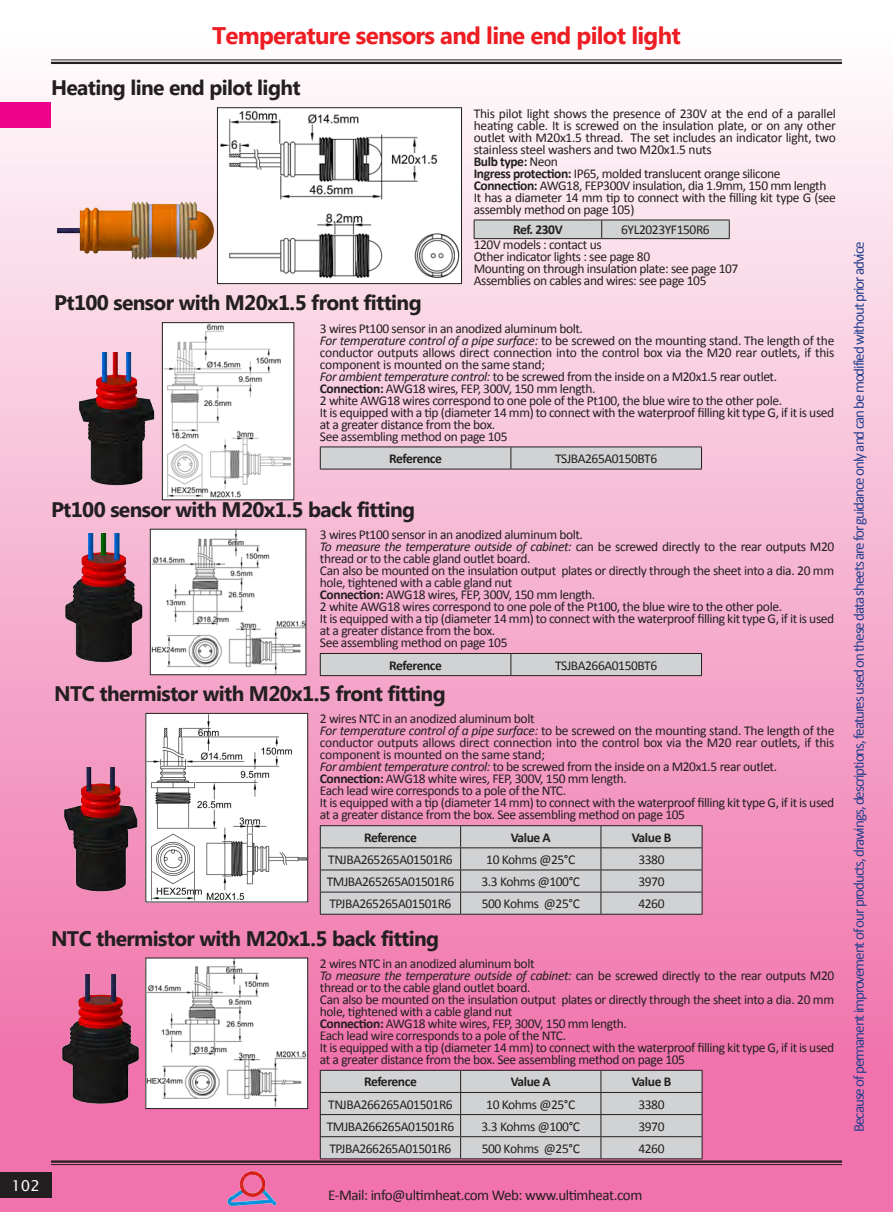
<style>
.page{position:relative;width:893px;height:1212px;background:#fff}
.page>*{position:absolute;margin:0;border:0;box-sizing:border-box;transform-origin:0 0}
.t1{font:700 24px "Microsoft New Tai Lue";letter-spacing:-.03em;color:#ee1d23}
.t2{font:700 21px "Microsoft New Tai Lue";letter-spacing:-.03em;color:#231f20}
.t3{font:15px "Calibri";letter-spacing:-.07em;color:#253f8e}
.t4{font:15px "Calibri";letter-spacing:-.03em;color:#231f20}
.t5{font:15px "Lucida Sans Unicode";color:#fff}
.t6{font:13.5px/12px "Calibri";letter-spacing:-.03em;color:#231f20}
.t7{font:700 13.5px "Calibri";letter-spacing:-.03em;color:#231f20}
.s1{font-weight:700}
.s2{font-style:italic}
</style>
<div class="page">
<div style="left:0;top:0;width:893px;height:1212px;background:linear-gradient(to bottom,#fefffe,#ee63a2)"></div>
<div style="left:0;top:1172px;width:51px;height:25px;background:#231f20"></div>
<div style="left:0;top:102px;width:51px;height:26px;background:#ed028c"></div>
<hr style="left:51px;top:1160px;width:791px;height:3px;background:#231f20">
<hr style="left:51px;top:1164px;width:791px;height:1px;background:#231f20">
<hr style="left:51px;top:60px;width:791px;height:1px;background:#231f20">
<hr style="left:51px;top:62px;width:791px;height:2px;background:#231f20">
<img style="left:223px;top:1158px;width:61px;height:54px">
<img style="left:57px;top:192px;width:160px;height:77px">
<img style="left:219px;top:109px;width:241px;height:173px">
<div style="left:217px;top:107px;width:245px;height:177px;border:1px solid #231f20"></div>
<svg style="left:474px;top:220px;width:256px;height:18px;background:#cacbcd"></svg>
<hr style="left:474px;top:238px;width:128px;height:1px;background:#231f20">
<hr style="left:602px;top:238px;width:128px;height:1px;background:#231f20">
<img style="left:71px;top:352px;width:88px;height:140px">
<img style="left:164px;top:324px;width:128px;height:174px">
<div style="left:162px;top:322px;width:132px;height:178px;border:1px solid #231f20"></div>
<hr style="left:320px;top:446px;width:191px;height:1px;background:#231f20">
<hr style="left:511px;top:446px;width:191px;height:1px;background:#231f20">
<svg style="left:320px;top:447px;width:382px;height:22px;background:#c8c9cb"></svg>
<hr style="left:320px;top:469px;width:191px;height:1px;background:#231f20">
<hr style="left:511px;top:469px;width:191px;height:1px;background:#231f20">
<img style="left:59px;top:533px;width:88px;height:134px">
<img style="left:152px;top:531px;width:152px;height:142px">
<div style="left:150px;top:529px;width:156px;height:146px;border:1px solid #231f20"></div>
<div style="left:320px;top:653px;width:382px;height:22px;background:#d1d2d4"></div>
<hr style="left:320px;top:675px;width:191px;height:1px;background:#231f20">
<hr style="left:511px;top:675px;width:191px;height:1px;background:#231f20">
<img style="left:57px;top:767px;width:86px;height:130px">
<img style="left:148px;top:715px;width:158px;height:185px">
<div style="left:146px;top:713px;width:162px;height:189px;border:1px solid #231f20"></div>
<hr style="left:320px;top:825px;width:141px;height:1px;background:#231f20">
<hr style="left:461px;top:825px;width:140px;height:1px;background:#231f20">
<hr style="left:601px;top:825px;width:101px;height:1px;background:#231f20">
<svg style="left:320px;top:826px;width:383px;height:88px;background:#c8c9cb"></svg>
<hr style="left:320px;top:914px;width:141px;height:1px;background:#231f20">
<hr style="left:461px;top:914px;width:140px;height:1px;background:#231f20">
<hr style="left:601px;top:914px;width:101px;height:1px;background:#231f20">
<img style="left:57px;top:974px;width:86px;height:136px">
<img style="left:148px;top:960px;width:158px;height:147px">
<div style="left:146px;top:958px;width:162px;height:151px;border:1px solid #231f20"></div>
<svg style="left:320px;top:1070px;width:383px;height:89px;background:#c7c8ca"></svg>
<hr style="left:320px;top:1158px;width:141px;height:1px;background:#231f20">
<hr style="left:461px;top:1158px;width:140px;height:1px;background:#231f20">
<hr style="left:601px;top:1158px;width:101px;height:1px;background:#231f20">
<p class="t5" style="left:11px;top:1173px;width:30px">102</p>
<h1 class="t1" style="left:212px;top:21px;width:470px">Temperature sensors and line end pilot light</h1>
<h2 class="t2" style="left:51px;top:76px;width:251px">Heating line end pilot light</h2>
<p class="t6" style="left:474px;top:107px;width:364px">This pilot light shows the presence of 230V at the end of a parallel heating cable. It is screwed on the insulation plate, or on any other outlet with M20x1.5 thread. The set includes an indicator light, two stainless steel washers and two M20x1.5 nuts<br><span class="s1">Bulb type:</span> Neon<br><span class="s1">Ingress protection:</span> IP65, molded translucent orange silicone <span class="s1">Connection:</span> AWG18, FEP300V insulation, dia 1.9mm, 150 mm length It has a diameter 14 mm tip to connect with the filling kit type G (see assembly method on page 105)</p>
<p class="t7" style="left:513px;top:221px;width:51px">Ref. 230V</p>
<p class="t6" style="left:621px;top:224px;width:90px">6YL2023YF150R6</p>
<p class="t6" style="left:474px;top:239px;width:266px">120V models : contact us<br>Other indicator lights : see page 80<br>Mounting on through insulation plate: see page 107<br>Assemblies on cables and wires: see page 105</p>
<h2 class="t2" style="left:54px;top:291px;width:369px">Pt100 sensor with M20x1.5 front fitting</h2>
<p class="t6" style="left:320px;top:322px;width:516px">3 wires Pt100 sensor in an anodized aluminum bolt.<br><span class="s2">For temperature control of a pipe surface:</span> to be screwed on the mounting stand. The length of the conductor outputs allows direct connection into the control box via the M20 rear outlets, if this component is mounted on the same stand;<br><span class="s2">For ambient temperature control:</span> to be screwed from the inside on a M20x1.5 rear outlet.<br><span class="s1">Connection:</span> AWG18 wires, FEP, 300V, 150 mm length.<br>2 white AWG18 wires correspond to one pole of the Pt100, the blue wire to the other pole.<br>It is equipped with a tip (diameter 14 mm) to connect with the waterproof filling kit type G, if it is used at a greater distance from the box.<br>See assembling method on page 105</p>
<p class="t7" style="left:389px;top:450px;width:54px">Reference</p>
<p class="t6" style="left:555px;top:453px;width:104px">TSJBA265A0150BT6</p>
<h2 class="t2" style="left:51px;top:497px;width:366px">Pt100 sensor with M20x1.5 back fitting</h2>
<p class="t6" style="left:320px;top:529px;width:516px">3 wires Pt100 sensor in an anodized aluminum bolt.<br><span class="s2">To measure the temperature outside of cabinet:</span> can be screwed directly to the rear outputs M20 thread or to the cable gland outlet board.<br>Can also be mounted on the insulation output plates or directly through the sheet into a dia. 20 mm hole, tightened with a cable gland nut<br><span class="s1">Connection:</span> AWG18 wires, FEP, 300V, 150 mm length.<br>2 white AWG18 wires correspond to one pole of the Pt100, the blue wire to the other pole.<br>It is equipped with a tip (diameter 14 mm) to connect with the waterproof filling kit type G, if it is used at a greater distance from the box.<br>See assembling method on page 105</p>
<p class="t7" style="left:389px;top:656px;width:54px">Reference</p>
<p class="t6" style="left:555px;top:659px;width:104px">TSJBA266A0150BT6</p>
<h2 class="t2" style="left:54px;top:682px;width:393px">NTC thermistor with M20x1.5 front fitting</h2>
<p class="t6" style="left:320px;top:713px;width:516px">2 wires NTC in an anodized aluminum bolt<br><span class="s2">For temperature control of a pipe surface:</span> to be screwed on the mounting stand. The length of the conductor outputs allows direct connection into the control box via the M20 rear outlets, if this component is mounted on the same stand;<br><span class="s2">For ambient temperature control:</span> to be screwed from the inside on a M20x1.5 rear outlet.<br><span class="s1">Connection:</span> AWG18 white wires, FEP, 300V, 150 mm length.<br>Each lead wire corresponds to a pole of the NTC.<br>It is equipped with a tip (diameter 14 mm) to connect with the waterproof filling kit type G, if it is used at a greater distance from the box. See assembling method on page 105</p>
<p class="t7" style="left:364px;top:829px;width:54px">Reference</p>
<p class="t7" style="left:511px;top:829px;width:42px">Value A</p>
<p class="t7" style="left:632px;top:829px;width:41px">Value B</p>
<p class="t6" style="left:328px;top:853px;width:126px">TNJBA265265A01501R6</p>
<p class="t6" style="left:486px;top:853px;width:91px">10 Kohms @25°C</p>
<p class="t6" style="left:638px;top:853px;width:28px">3380</p>
<p class="t6" style="left:327px;top:876px;width:129px">TMJBA265265A01501R6</p>
<p class="t6" style="left:481px;top:876px;width:100px">3.3 Kohms @100°C</p>
<p class="t6" style="left:638px;top:876px;width:28px">3970</p>
<p class="t6" style="left:329px;top:898px;width:123px">TPJBA265265A01501R6</p>
<p class="t6" style="left:482px;top:898px;width:100px">500 Kohms @25°C</p>
<p class="t6" style="left:638px;top:898px;width:28px">4260</p>
<h2 class="t2" style="left:51px;top:926px;width:390px">NTC thermistor with M20x1.5 back fitting</h2>
<p class="t6" style="left:320px;top:957px;width:516px">2 wires NTC in an anodized aluminum bolt<br><span class="s2">To measure the temperature outside of cabinet:</span> can be screwed directly to the rear outputs M20 thread or to the cable gland outlet board.<br>Can also be mounted on the insulation output plates or directly through the sheet into a dia. 20 mm hole, tightened with a cable gland nut<br><span class="s1">Connection:</span> AWG18 white wires, FEP, 300V, 150 mm length.<br>Each lead wire corresponds to a pole of the NTC.<br>It is equipped with a tip (diameter 14 mm) to connect with the waterproof filling kit type G, if it is used at a greater distance from the box. See assembling method on page 105</p>
<p class="t7" style="left:364px;top:1073px;width:54px">Reference</p>
<p class="t7" style="left:511px;top:1073px;width:42px">Value A</p>
<p class="t7" style="left:632px;top:1073px;width:41px">Value B</p>
<p class="t6" style="left:328px;top:1098px;width:126px">TNJBA266265A01501R6</p>
<p class="t6" style="left:486px;top:1098px;width:91px">10 Kohms @25°C</p>
<p class="t6" style="left:638px;top:1098px;width:28px">3380</p>
<p class="t6" style="left:327px;top:1120px;width:129px">TMJBA266265A01501R6</p>
<p class="t6" style="left:481px;top:1120px;width:100px">3.3 Kohms @100°C</p>
<p class="t6" style="left:638px;top:1120px;width:28px">3970</p>
<p class="t6" style="left:329px;top:1142px;width:123px">TPJBA266265A01501R6</p>
<p class="t6" style="left:482px;top:1142px;width:100px">500 Kohms @25°C</p>
<p class="t6" style="left:638px;top:1142px;width:28px">4260</p>
<p class="t4" style="left:328px;top:1185px;width:316px">E-Mail: info@ultimheat.com Web: www.ultimheat.com</p>
<p class="t3" style="left:849px;top:1132px;width:892px;rotate:-90deg">Because of permanent improvement of our products, drawings, descriptions, features used on these data sheets are for guidance only and can be modified without prior advice</p>
</div>
